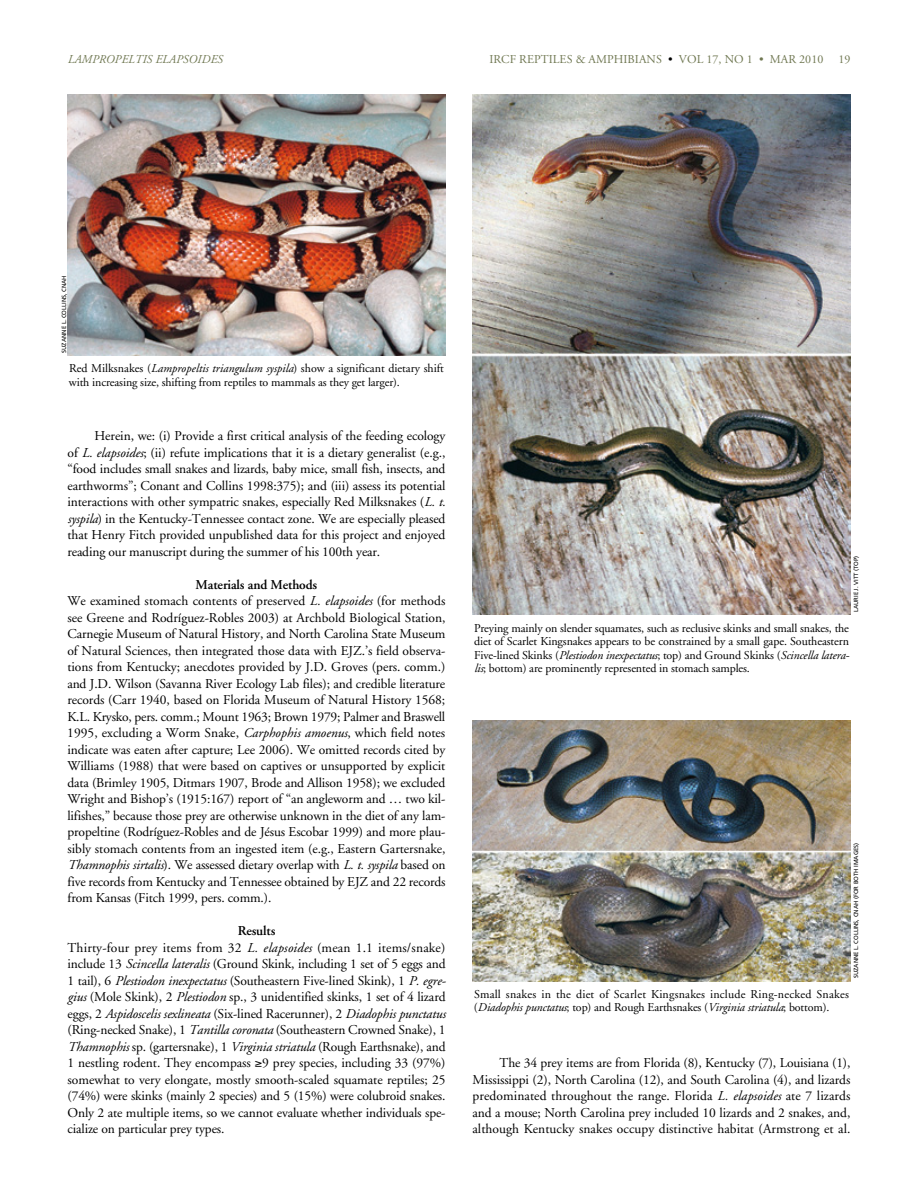
<style>
.page{position:relative;width:918px;height:1188px;background:#fff}
.page>*{position:absolute;margin:0;border:0;box-sizing:border-box;transform-origin:0 0}
.t1{font:13.5px/16.5px "Adobe Garamond";letter-spacing:-.01em;color:#000;text-align:justify}
.t2{font:12px/13.5px "Adobe Garamond";letter-spacing:-.01em;color:#000}
.t3{font:12px/13.5px "Adobe Garamond";letter-spacing:.015em;color:#000}
.t4{font:12px "Adobe Garamond";letter-spacing:.005em;color:#6f7751}
.t5{font:italic 12px "Adobe Garamond";color:#6f7751}
.t6{font:6px "Frutiger";letter-spacing:-.005em;color:#000}
.s1{color:#000}
.s2{font-style:italic}
.s3{font-weight:600}
</style>
<div class="page">
<img style="left:68px;top:94px;width:378px;height:262px">
<img style="left:472px;top:94px;width:378px;height:521px">
<img style="left:472px;top:720px;width:378px;height:261px">
<p class="t5" style="left:67px;top:52px;width:15px">Lampropeltis</p>
<p class="t5" style="left:155px;top:52px;width:8px">elapsoides</p>
<p class="t4" style="left:489px;top:53px;width:336px">IRCF Reptiles &amp; Amphibians <span class="s1">•</span> Vol 17, No 1 • MAR 2010</p>
<p class="t4" style="left:838px;top:53px;width:14px">19</p>
<p class="t6" style="left:60px;top:353px;width:79px;rotate:-90deg">Suzanne L. Collins, CNAH</p>
<p class="t2" style="left:69px;top:362px;width:376px">Red Milksnakes (<span class="s2">Lampropeltis triangulum syspila</span>) show a significant dietary shift with increasing size, shifting from reptiles to mammals as they get larger).</p>
<p class="t1" style="left:67px;top:428px;width:380px;text-indent:27px">Herein, we: (i) Provide a first critical analysis of the feeding ecology of <span class="s2">L. elapsoides</span>; (ii) refute implications that it is a dietary generalist (e.g., “food includes small snakes and lizards, baby mice, small fish, insects, and earthworms”; Conant and Collins 1998:375); and (iii) assess its potential interactions with other sympatric snakes, especially Red Milksnakes (<span class="s2">L. t. syspila</span>) in the Kentucky-Tennessee contact zone. We are especially pleased that Henry Fitch provided unpublished data for this project and enjoyed reading our manuscript during the summer of his 100th year.</p>
<p class="t1" style="left:67px;top:577px;width:380px;text-align:left;text-indent:128px"><span class="s3">Materials and Methods<br></span>We examined stomach contents of preserved <span class="s2">L. elapsoides</span> (for methods see Greene and Rodríguez-Robles 2003) at Archbold Biological S tation, Carnegie Museum of Natural History, and North Carolina S tate Museum of Natural S ciences, then integrated those data with EJZ.’s field observa&shy;tions from Kentucky; anecdotes provided by J.D. Groves (pers. comm.) and J.D. Wilson (Savanna River Ecology Lab files); and credible literature records (Carr 1940, based on Florida Museum of Natural History 1568; K.L. Krysko, pers. comm.; Mount 1963; Brown 1979; Palmer and Braswell 1995, excluding a Worm S nake, <span class="s2">Carphophis amoenus</span>, which field notes indicate was eaten after capture; Lee 2006). We omitted records cited by Williams (1988) that were based on captives or unsupported by explicit data (Brimley 1905, Ditmars 1907, Brode and Allison 1958); we excluded Wright and Bishop’s (1915:167) report of “an angleworm and … two kil&shy;lifishes,” because those prey are otherwise unknown in the diet of any lam&shy;propeltine (Rodríguez-Robles and de Jésus Escobar 1999) and more plau&shy;sibly stomach contents from an ingested item (e.g., Eastern Gartersnake, <span class="s2">Thamnophis sirtalis</span>). We assessed dietary overlap with <span class="s2">L. t. syspila</span> based on five records from Kentucky and Tennessee obtained by EJZ and 22 records from Kansas (Fitch 1999, pers. comm.).</p>
<p class="t1" style="left:68px;top:923px;width:380px;text-align:left;text-indent:170px"><span class="s3">Results<br></span>Thirty-four prey items from 32 <span class="s2">L. elapsoides</span> (mean 1.1 items/snake) include 13 <span class="s2">Scincella lateralis</span> (Ground Skink, including 1 set of 5 eggs and 1 tail), 6 <span class="s2">Plestiodon inexpectatus</span> (Southeastern Five-lined S kink), 1 <span class="s2">P. egre&shy;gius</span> (Mole Skink), 2 <span class="s2">Plestiodon</span> sp., 3 unidentified skinks, 1 set of 4 lizard eggs, 2 <span class="s2">Aspidoscelis sexlineata</span> (Six-lined Racerunner), 2 <span class="s2">Diadophis punctatus </span>(Ring-necked S nake), 1 <span class="s2">Tantilla coronata</span> (Southeastern Crowned S nake), 1<br><span class="s2">Thamnophis</span> sp. (gartersnake), 1 <span class="s2">Virginia striatula</span> (Rough Earthsnake), and 1 nestling rodent. They encompass ≥9 prey species, including 33 (97%) somewhat to very elongate, mostly smooth-scaled squamate reptiles; 25 (74%) were skinks (mainly 2 species) and 5 (15%) were colubroid snakes.<br>Only 2 ate multiple items, so we cannot evaluate whether individuals spe&shy;cialize on particular prey types.</p>
<p class="t6" style="left:852px;top:612px;width:58px;rotate:-90deg">Laurie J. Vitt (top)</p>
<p class="t2" style="left:474px;top:622px;width:377px;text-align:justify">Preying mainly on slender squamates, such as reclusive skinks and small snakes, the diet of S carlet Kingsnakes appears to be constrained by a small gape. S outheastern Five-lined S kinks (<span class="s2">Plestiodon inexpectatus</span>; top) and Ground S kinks (<span class="s2">Scincella latera&shy;lis</span>; bottom) are prominently represented in stomach samples.</p>
<p class="t6" style="left:852px;top:978px;width:137px;rotate:-90deg">Suzanne L. Collins, CNAH (for both images)</p>
<p class="t3" style="left:474px;top:988px;width:376px">Small snakes in the diet of S carlet Kingsnakes include Ring-necked S nakes (<span class="s2">Diadophis punctatus</span>; top) and Rough Earthsnakes (<span class="s2">Virginia striatula</span>; bottom).</p>
<p class="t1" style="left:472px;top:1055px;width:380px;text-indent:27px">The 34 prey items are from Florida (8), Kentucky (7), Louisiana (1), Mississippi (2), North Carolina (12), and S outh Carolina (4), and lizards predominated throughout the range. Florida <span class="s2">L. elapsoides</span> ate 7 lizards and a mouse; North Carolina prey included 10 lizards and 2 snakes, and, although Kentucky snakes occupy distinctive habitat (Armstrong et al.</p>
</div>
